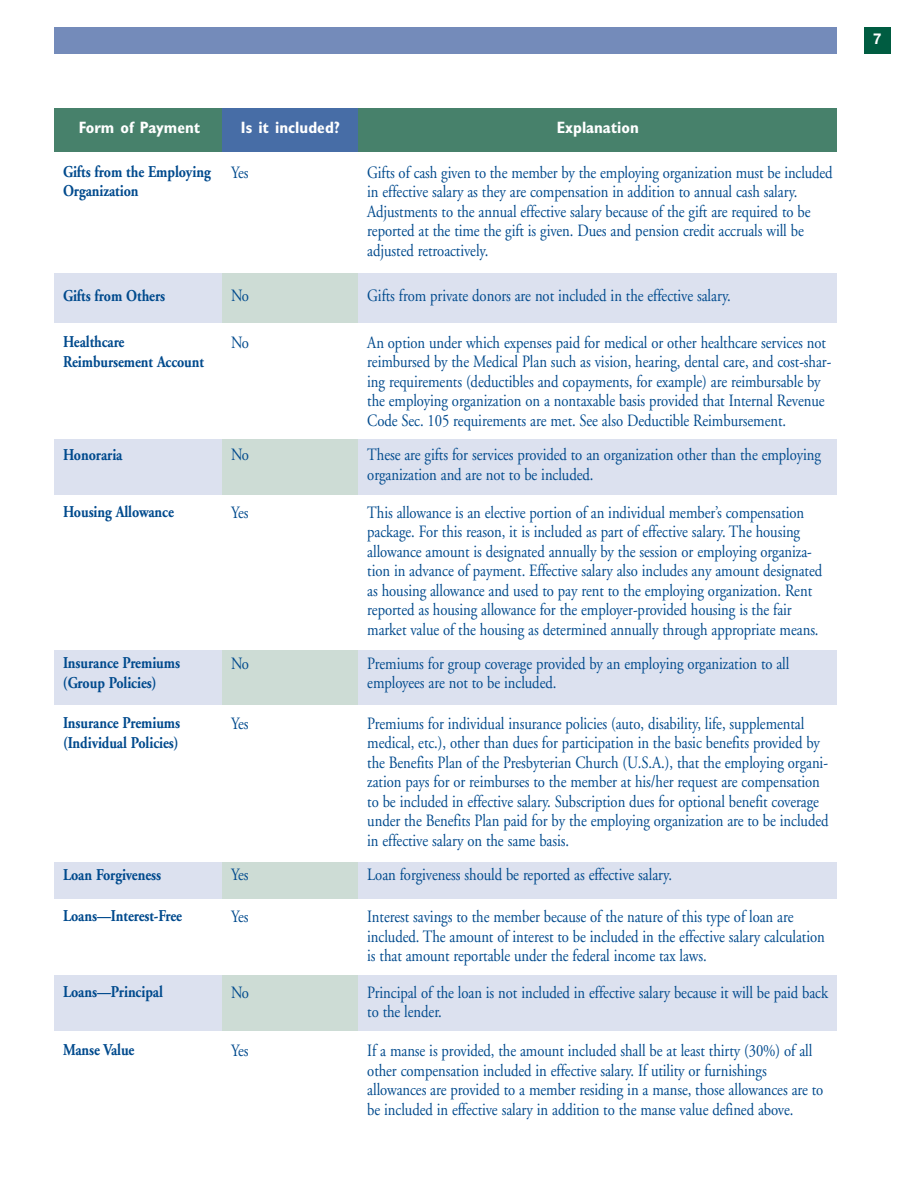
<style>
.page{position:relative;width:918px;height:1188px;background:#fff}
.page>*{position:absolute;margin:0;border:0;box-sizing:border-box;transform-origin:0 0}
.t1{font:17.25px/19.5px "Adobe Garamond";letter-spacing:-.005em;color:#004a8d;scale:.85 1}
.t2{font:700 16.5px/19.5px "Adobe Garamond";letter-spacing:-.005em;color:#004a8d;scale:.85 1}
.t3{font:700 condensed 16.5px "Gill Sans";color:#fff}
.t4{font:700 15px "Helvetica Neue";color:#fff}
</style>
<div class="page">
<div style="left:54px;top:273px;width:783px;height:50px;background:#dce1ef"></div>
<div style="left:54px;top:439px;width:783px;height:56px;background:#dce1ef"></div>
<div style="left:54px;top:650px;width:783px;height:54px;background:#dce1ef"></div>
<div style="left:54px;top:862px;width:783px;height:37px;background:#dce1ef"></div>
<div style="left:54px;top:975px;width:783px;height:55px;background:#dce1ef"></div>
<div style="left:222px;top:273px;width:136px;height:50px;background:#cddcd5"></div>
<div style="left:222px;top:439px;width:136px;height:56px;background:#cddcd5"></div>
<div style="left:222px;top:650px;width:136px;height:54px;background:#cddcd5"></div>
<div style="left:222px;top:862px;width:136px;height:37px;background:#cddcd5"></div>
<div style="left:222px;top:975px;width:136px;height:55px;background:#cddcd5"></div>
<div style="left:54px;top:27px;width:783px;height:27px;background:#748bba"></div>
<div style="left:864px;top:27px;width:27px;height:27px;background:#005c41"></div>
<div style="left:54px;top:108px;width:783px;height:43px;background:#47816b"></div>
<div style="left:223px;top:108px;width:135px;height:43px;background:#476da6"></div>
<p class="t3" style="left:79px;top:122px;width:123px">Form of Payment</p>
<p class="t3" style="left:241px;top:122px;width:100px">Is it included?</p>
<p class="t3" style="left:557px;top:122px;width:84px">Explanation</p>
<p class="t2" style="left:63px;top:163px;width:175px">Gifts from the Employing<br>Organization</p>
<p class="t1" style="left:231px;top:164px;width:22px">Yes</p>
<p class="t1" style="left:367px;top:164px;width:549px">Gifts of cash given to the member by the employing organization must be included in effective salary as they are compensation in addition to annual cash salary.<br>Adjustments to the annual effective salary because of the gift are required to be reported at the time the gift is given. Dues and pension credit accruals will be adjusted retroactively.</p>
<p class="t2" style="left:63px;top:287px;width:122px">Gifts from Others</p>
<p class="t1" style="left:231px;top:288px;width:23px">No</p>
<p class="t1" style="left:367px;top:288px;width:429px">Gifts from private donors are not included in the effective salary.</p>
<p class="t2" style="left:63px;top:334px;width:167px">Healthcare<br>Reimbursement Account</p>
<p class="t1" style="left:231px;top:334px;width:23px">No</p>
<p class="t1" style="left:367px;top:334px;width:548px">An option under which expenses paid for medical or other healthcare services not reimbursed by the Medical Plan such as vision, hearing, dental care, and cost-shar&shy;ing requirements (deductibles and copayments, for example) are reimbursable by the employing organization on a nontaxable basis provided that Internal Revenue Code Sec. 105 requirements are met. See also Deductible Reimbursement.</p>
<p class="t2" style="left:63px;top:446px;width:72px">Honoraria</p>
<p class="t1" style="left:231px;top:447px;width:23px">No</p>
<p class="t1" style="left:367px;top:447px;width:535px">These are gifts for services provided to an organization other than the employing organization and are not to be included.</p>
<p class="t2" style="left:63px;top:504px;width:132px">Housing Allowance</p>
<p class="t1" style="left:231px;top:504px;width:22px">Yes</p>
<p class="t1" style="left:367px;top:504px;width:537px">This allowance is an elective portion of an individual member’s compensation package. For this reason, it is included as part of effective salary. The housing allowance amount is designated annually by the session or employing organiza&shy;tion in advance of payment. Effective salary also includes any amount designated as housing allowance and used to pay rent to the employing organization. Rent reported as housing allowance for the employer-provided housing is the fair market value of the housing as determined annually through appropriate means.</p>
<p class="t2" style="left:63px;top:655px;width:139px">Insurance Premiums (Group Policies)</p>
<p class="t1" style="left:231px;top:655px;width:23px">No</p>
<p class="t1" style="left:367px;top:655px;width:498px">Premiums for group coverage provided by an employing organization to all employees are not to be included.</p>
<p class="t2" style="left:63px;top:715px;width:139px">Insurance Premiums (Individual Policies)</p>
<p class="t1" style="left:231px;top:715px;width:22px">Yes</p>
<p class="t1" style="left:367px;top:715px;width:544px">Premiums for individual insurance policies (auto, disability, life, supplemental medical, etc.), other than dues for participation in the basic benefits provided by the Benefits Plan of the Presbyterian Church (U.S.A.), that the employing organi&shy;zation pays for or reimburses to the member at his/her request are compensation to be included in effective salary. Subscription dues for optional benefit coverage under the Benefits Plan paid for by the employing organization are to be included in effective salary on the same basis.</p>
<p class="t2" style="left:63px;top:866px;width:117px">Loan Forgiveness</p>
<p class="t1" style="left:231px;top:867px;width:22px">Yes</p>
<p class="t1" style="left:367px;top:867px;width:360px">Loan forgiveness should be reported as effective salary.</p>
<p class="t2" style="left:63px;top:908px;width:142px">Loans—Interest-Free</p>
<p class="t1" style="left:231px;top:908px;width:22px">Yes</p>
<p class="t1" style="left:367px;top:908px;width:540px">Interest savings to the member because of the nature of this type of loan are included. The amount of interest to be included in the effective salary calculation is that amount reportable under the federal income tax laws.</p>
<p class="t2" style="left:63px;top:983px;width:119px">Loans—Principal</p>
<p class="t1" style="left:231px;top:984px;width:23px">No</p>
<p class="t1" style="left:367px;top:984px;width:544px">Principal of the loan is not included in effective salary because it will be paid back to the lender.</p>
<p class="t2" style="left:63px;top:1042px;width:86px">Manse Value</p>
<p class="t1" style="left:231px;top:1042px;width:22px">Yes</p>
<p class="t1" style="left:367px;top:1042px;width:538px">If a manse is provided, the amount included shall be at least thirty (30%) of all other compensation included in effective salary. If utility or furnishings allowances are provided to a member residing in a manse, those allowances are to be included in effective salary in addition to the manse value defined above.</p>
<p class="t4" style="left:873px;top:34px;width:10px">7</p>
</div>
